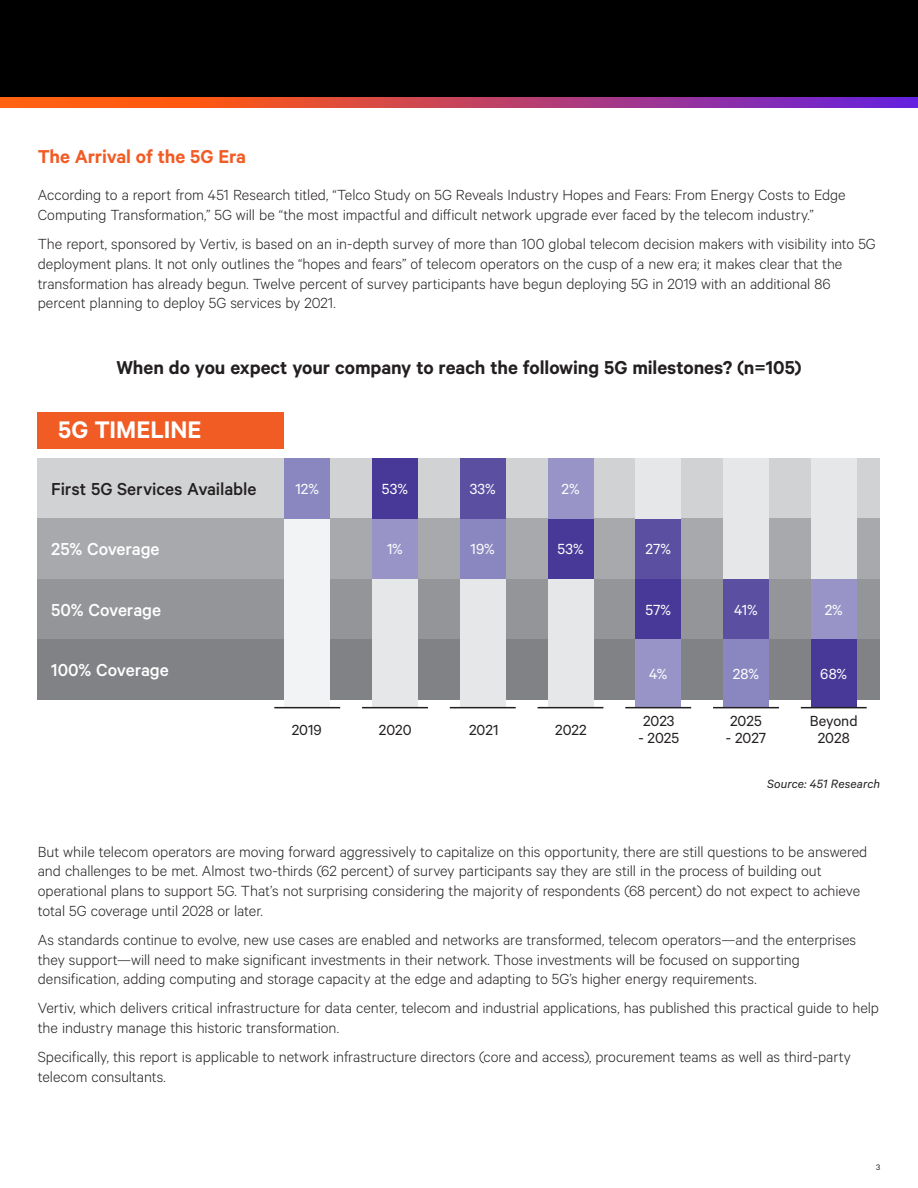
<style>
.page{position:relative;width:918px;height:1188px;background:#fff}
.page>*{position:absolute;margin:0;border:0;box-sizing:border-box;transform-origin:0 0}
.Vertiv_Orange_Main_H{font:600 27px "Calibre";color:#fff}
.Vertiv_Caption{font:600 21px "Calibre";color:#231f20}
.Vertiv_Orange_Main_H-2{font:600 21px "Calibre";letter-spacing:-.005em;color:#f15b24}
.Vertiv_Body_Text{font:500 19.5px "Calibre";letter-spacing:-.005em;color:#fff}
.Vertiv_Body_Text-2{font:500 19.5px "Calibre";letter-spacing:-.005em;color:#231f20}
.Vertiv_Body_Text-3{font:300 16.5px/19.8px "Calibre";color:#231f20}
.Vertiv_Body_Text-4{font:16.5px/16.8px "Calibre";color:#231f20;text-align:center}
.Vertiv_Body_Text-5{font:16.5px "Calibre";letter-spacing:.005em;color:#fff}
.Vertiv_Caption-2{font:italic 13.5px "Calibre";letter-spacing:.005em;color:#231f20}
.t1{font:9px "Calibre";color:#231f20}
</style>
<div class="page">
<div style="left:0;top:0;width:918px;height:108px;background:#000"></div>
<svg style="left:0;top:98px;width:918px;height:10px"></svg>
<div style="left:38px;top:412px;width:246px;height:36px;background:#f15b24"></div>
<div style="left:38px;top:458px;width:842px;height:61px;background:#d1d2d4"></div>
<div style="left:38px;top:579px;width:842px;height:61px;background:#939598"></div>
<div style="left:38px;top:519px;width:842px;height:60px;background:#a8a9ad"></div>
<div style="left:38px;top:640px;width:842px;height:60px;background:#808285"></div>
<div style="left:285px;top:579px;width:45px;height:61px;background:#f2f3f4"></div>
<div style="left:285px;top:519px;width:45px;height:60px;background:#f2f3f4"></div>
<div style="left:285px;top:458px;width:45px;height:61px;background:#8a87c0"></div>
<div style="left:285px;top:640px;width:45px;height:68px;background:#f2f3f4"></div>
<div style="left:460px;top:579px;width:45px;height:61px;background:#e6e7e9"></div>
<div style="left:460px;top:519px;width:45px;height:60px;background:#8a87c0"></div>
<div style="left:460px;top:458px;width:45px;height:61px;background:#5a4fa1"></div>
<div style="left:460px;top:640px;width:45px;height:68px;background:#e6e7e9"></div>
<div style="left:723px;top:579px;width:46px;height:61px;background:#5a4fa1"></div>
<div style="left:723px;top:519px;width:46px;height:60px;background:#e6e7e9"></div>
<div style="left:723px;top:458px;width:46px;height:61px;background:#e6e7e9"></div>
<div style="left:723px;top:640px;width:46px;height:68px;background:#8a87c0"></div>
<div style="left:372px;top:579px;width:46px;height:61px;background:#e6e7e9"></div>
<div style="left:372px;top:519px;width:46px;height:60px;background:#9894c8"></div>
<div style="left:372px;top:458px;width:46px;height:61px;background:#483897"></div>
<div style="left:372px;top:640px;width:46px;height:68px;background:#e6e7e9"></div>
<div style="left:636px;top:579px;width:45px;height:61px;background:#483897"></div>
<div style="left:636px;top:519px;width:45px;height:60px;background:#5a4fa1"></div>
<div style="left:636px;top:458px;width:45px;height:61px;background:#e6e7e9"></div>
<div style="left:636px;top:640px;width:45px;height:68px;background:#9894c8"></div>
<div style="left:548px;top:579px;width:45px;height:61px;background:#e6e7e9"></div>
<div style="left:548px;top:519px;width:45px;height:60px;background:#483897"></div>
<div style="left:548px;top:458px;width:45px;height:61px;background:#9894c8"></div>
<div style="left:548px;top:640px;width:45px;height:68px;background:#e6e7e9"></div>
<div style="left:811px;top:579px;width:45px;height:61px;background:#9894c8"></div>
<div style="left:811px;top:519px;width:45px;height:60px;background:#e6e7e9"></div>
<div style="left:811px;top:458px;width:45px;height:61px;background:#e6e7e9"></div>
<div style="left:811px;top:640px;width:45px;height:68px;background:#483897"></div>
<hr style="left:274px;top:707px;width:66px;height:1px;background:#231f20">
<hr style="left:450px;top:707px;width:66px;height:1px;background:#231f20">
<hr style="left:713px;top:707px;width:66px;height:1px;background:#231f20">
<hr style="left:362px;top:707px;width:66px;height:1px;background:#231f20">
<hr style="left:625px;top:707px;width:66px;height:1px;background:#231f20">
<hr style="left:538px;top:707px;width:65px;height:1px;background:#231f20">
<hr style="left:801px;top:707px;width:66px;height:1px;background:#231f20">
<p class="Vertiv_Orange_Main_H-2" style="left:38px;top:144px;width:210px">The Arrival of the 5G Era</p>
<p class="Vertiv_Body_Text-3" style="left:38px;top:185px;width:809px">According to a report from 451 Research titled, “Telco Study on 5G Reveals Industry Hopes and Fears: From Energy Costs to Edge<br>Computing Transformation,” 5G will be “the most impactful and difficult network upgrade ever faced by the telecom industry.”</p>
<p class="Vertiv_Body_Text-3" style="left:38px;top:233px;width:840px">The report, sponsored by Vertiv, is based on an in-depth survey of more than 100 global telecom decision makers with visibility into 5G deployment plans. It not only outlines the “hopes and fears” of telecom operators on the cusp of a new era; it makes clear that the transformation has already begun. Twelve percent of survey participants have begun deploying 5G in 2019 with an additional 86 percent planning to deploy 5G services by 2021.</p>
<p class="Vertiv_Caption" style="left:116px;top:355px;width:687px">When do you expect your company to reach the following 5G milestones? (n=105)</p>
<p class="Vertiv_Orange_Main_H" style="left:58px;top:414px;width:145px">5G TIMELINE</p>
<p class="Vertiv_Body_Text-2" style="left:51px;top:477px;width:207px">First 5G Services Available</p>
<p class="Vertiv_Body_Text-5" style="left:295px;top:479px;width:25px">12%</p>
<p class="Vertiv_Body_Text-5" style="left:382px;top:479px;width:28px">53%</p>
<p class="Vertiv_Body_Text-5" style="left:470px;top:479px;width:28px">33%</p>
<p class="Vertiv_Body_Text-5" style="left:561px;top:479px;width:20px">2%</p>
<p class="Vertiv_Body_Text" style="left:51px;top:538px;width:110px">25% Coverage</p>
<p class="Vertiv_Body_Text-5" style="left:387px;top:540px;width:17px">1%</p>
<p class="Vertiv_Body_Text-5" style="left:471px;top:540px;width:26px">19%</p>
<p class="Vertiv_Body_Text-5" style="left:557px;top:540px;width:28px">53%</p>
<p class="Vertiv_Body_Text-5" style="left:645px;top:540px;width:27px">27%</p>
<p class="Vertiv_Body_Text" style="left:51px;top:598px;width:111px">50% Coverage</p>
<p class="Vertiv_Body_Text-5" style="left:645px;top:600px;width:27px">57%</p>
<p class="Vertiv_Body_Text-5" style="left:734px;top:600px;width:25px">41%</p>
<p class="Vertiv_Body_Text-5" style="left:825px;top:600px;width:20px">2%</p>
<p class="Vertiv_Body_Text" style="left:51px;top:659px;width:119px">100% Coverage</p>
<p class="Vertiv_Body_Text-5" style="left:649px;top:664px;width:20px">4%</p>
<p class="Vertiv_Body_Text-5" style="left:733px;top:664px;width:28px">28%</p>
<p class="Vertiv_Body_Text-5" style="left:820px;top:664px;width:28px">68%</p>
<p class="Vertiv_Body_Text-4" style="left:292px;top:721px;width:32px">2019</p>
<p class="Vertiv_Body_Text-4" style="left:469px;top:721px;width:31px">2021</p>
<p class="Vertiv_Body_Text-4" style="left:379px;top:721px;width:34px">2020</p>
<p class="Vertiv_Body_Text-4" style="left:555px;top:721px;width:33px">2022</p>
<p class="Vertiv_Body_Text-4" style="left:643px;top:712px;width:33px">2023</p>
<p class="Vertiv_Body_Text-4" style="left:638px;top:729px;width:42px">- 2025</p>
<p class="Vertiv_Body_Text-4" style="left:730px;top:712px;width:33px">2025</p>
<p class="Vertiv_Body_Text-4" style="left:726px;top:729px;width:42px">- 2027</p>
<p class="Vertiv_Body_Text-4" style="left:810px;top:712px;width:49px">Beyond<br>2028</p>
<p class="Vertiv_Caption-2" style="left:767px;top:775px;width:114px">Source: 451 Research</p>
<p class="Vertiv_Body_Text-3" style="left:38px;top:841px;width:831px">But while telecom operators are moving forward aggressively to capitalize on this opportunity, there are still questions to be answered and challenges to be met. Almost two-thirds (62 percent) of survey participants say they are still in the process of building out operational plans to support 5G. That’s not surprising considering the majority of respondents (68 percent) do not expect to achieve total 5G coverage until 2028 or later.</p>
<p class="Vertiv_Body_Text-3" style="left:38px;top:929px;width:820px">As standards continue to evolve, new use cases are enabled and networks are transformed, telecom operators—and the enterprises they support—will need to make significant investments in their network. Those investments will be focused on supporting densification, adding computing and storage capacity at the edge and adapting to 5G’s higher energy requirements.</p>
<p class="Vertiv_Body_Text-3" style="left:38px;top:997px;width:843px">Vertiv, which delivers critical infrastructure for data center, telecom and industrial applications, has published this practical guide to help the industry manage this historic transformation.</p>
<p class="Vertiv_Body_Text-3" style="left:38px;top:1046px;width:815px">Specifically, this report is applicable to network infrastructure directors (core and access), procurement teams as well as third-party telecom consultants.</p>
<p class="t1" style="left:876px;top:1162px;width:6px">3</p>
</div>
